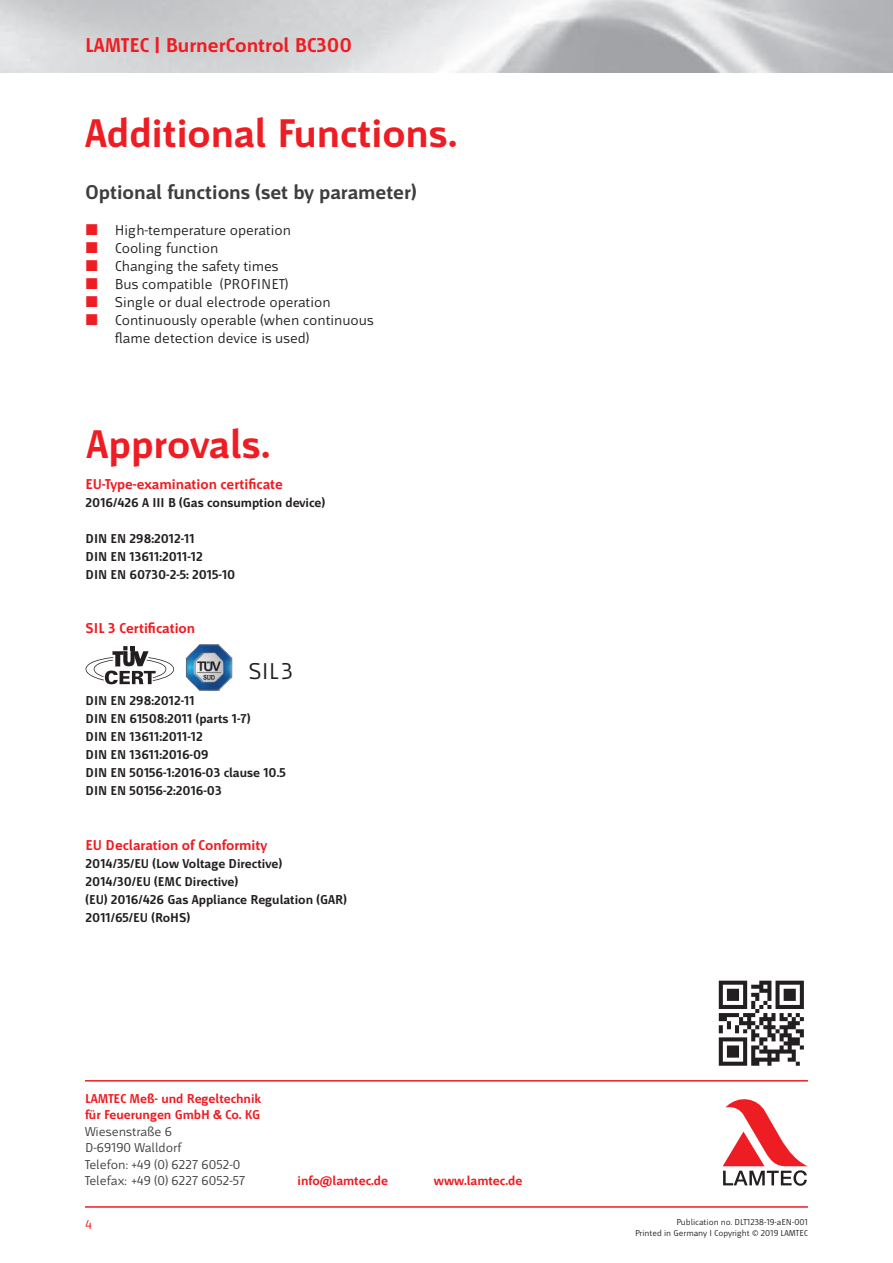
<style>
.page{position:relative;width:893px;height:1263px;background:#fff}
.page>*{position:absolute;margin:0;border:0;box-sizing:border-box;transform-origin:0 0}
.t1{font:700 42px "Mr Jones";color:#ee1d23}
.t2{font:24px "Mr Jones";color:#231f20}
.t3{font:700 21px "Mr Jones";color:#3e3e3f}
.t4{font:700 21px "Mr Jones";color:#ee1d23}
.t5{font:15px/18px "Mr Jones";color:#231f20}
.t6{font:700 15px "Mr Jones";color:#ee1d23}
.t7{font:700 13.5px/18px "Mr Jones";color:#231f20}
.t8{font:13.5px/16.5px "Mr Jones";color:#3e3e3f}
.t9{font:700 13.5px/16.5px "Mr Jones";color:#ee1d23}
.t10{font:13.5px "Mr Jones";color:#ee1d23}
.t11{font:9px/10.5px "Mr Jones";color:#231f20;text-align:right}
</style>
<div class="page">
<hr style="left:85px;top:1206px;width:723px;height:2px;background:#ee1d23">
<svg style="left:723px;top:1099px;width:85px;height:87px"></svg>
<hr style="left:85px;top:1080px;width:723px;height:1px;background:#ee1d23">
<svg style="left:719px;top:981px;width:85px;height:85px"></svg>
<img style="left:186px;top:644px;width:46px;height:47px">
<svg style="left:86px;top:646px;width:88px;height:38px"></svg>
<h3 class="t4" style="left:85px;top:33px;width:268px">LAMTEC | BurnerControl BC300</h3>
<h1 class="t1" style="left:85px;top:111px;width:373px">Additional Functions.</h1>
<h3 class="t3" style="left:85px;top:180px;width:333px">Optional functions (set by parameter)</h3>
<p class="t5" style="left:115px;top:221px;width:260px">High-temperature operation<br>Cooling function<br>Changing the safety times<br>Bus compatible (PROFINET)<br>Single or dual electrode operation<br>Continuously operable (when continuous flame detection device is used)</p>
<h1 class="t1" style="left:87px;top:421px;width:185px">Approvals.</h1>
<p class="t6" style="left:86px;top:476px;width:199px">EU-Type-examination certificate</p>
<p class="t7" style="left:86px;top:494px;width:241px">2016/426 A III B (Gas consumption device)</p>
<p class="t7" style="left:86px;top:530px;width:151px">DIN EN 298:2012-11<br>DIN EN 13611:2011-12<br>DIN EN 60730-2-5: 2015-10</p>
<p class="t6" style="left:86px;top:620px;width:111px">SIL 3 Certification</p>
<h2 class="t2" style="left:248px;top:658px;width:46px">SIL 3</h2>
<p class="t7" style="left:86px;top:692px;width:202px">DIN EN 298:2012-11<br>DIN EN 61508:2011 (parts 1-7)<br>DIN EN 13611:2011-12<br>DIN EN 13611:2016-09<br>DIN EN 50156-1:2016-03 clause 10.5<br>DIN EN 50156-2:2016-03</p>
<p class="t6" style="left:86px;top:836px;width:183px">EU Declaration of Conformity</p>
<p class="t7" style="left:86px;top:854px;width:263px">2014/35/EU (Low Voltage Directive)<br>2014/30/EU (EMC Directive)<br>(EU) 2016/426 Gas Appliance Regulation (GAR)<br>2011/65/EU (RoHS)</p>
<p class="t9" style="left:85px;top:1090px;width:177px">LAMTEC Meß- und Regeltechnik für Feuerungen GmbH &amp; Co. KG</p>
<p class="t8" style="left:85px;top:1123px;width:162px">Wiesenstraße 6<br>D-69190 Walldorf<br>Telefon: +49 (0) 6227 6052-0<br>Telefax: +49 (0) 6227 6052-57</p>
<p class="t10" style="left:85px;top:1217px;width:8px">4</p>
<p class="t9" style="left:298px;top:1173px;width:92px">info@lamtec.de</p>
<p class="t9" style="left:434px;top:1173px;width:90px">www.lamtec.de</p>
<p class="t11" style="left:635px;top:1217px;width:174px">Publication no. DLT1238-19-aEN-001<br>Printed in Germany I Copyright © 2019 LAMTEC</p>
</div>
